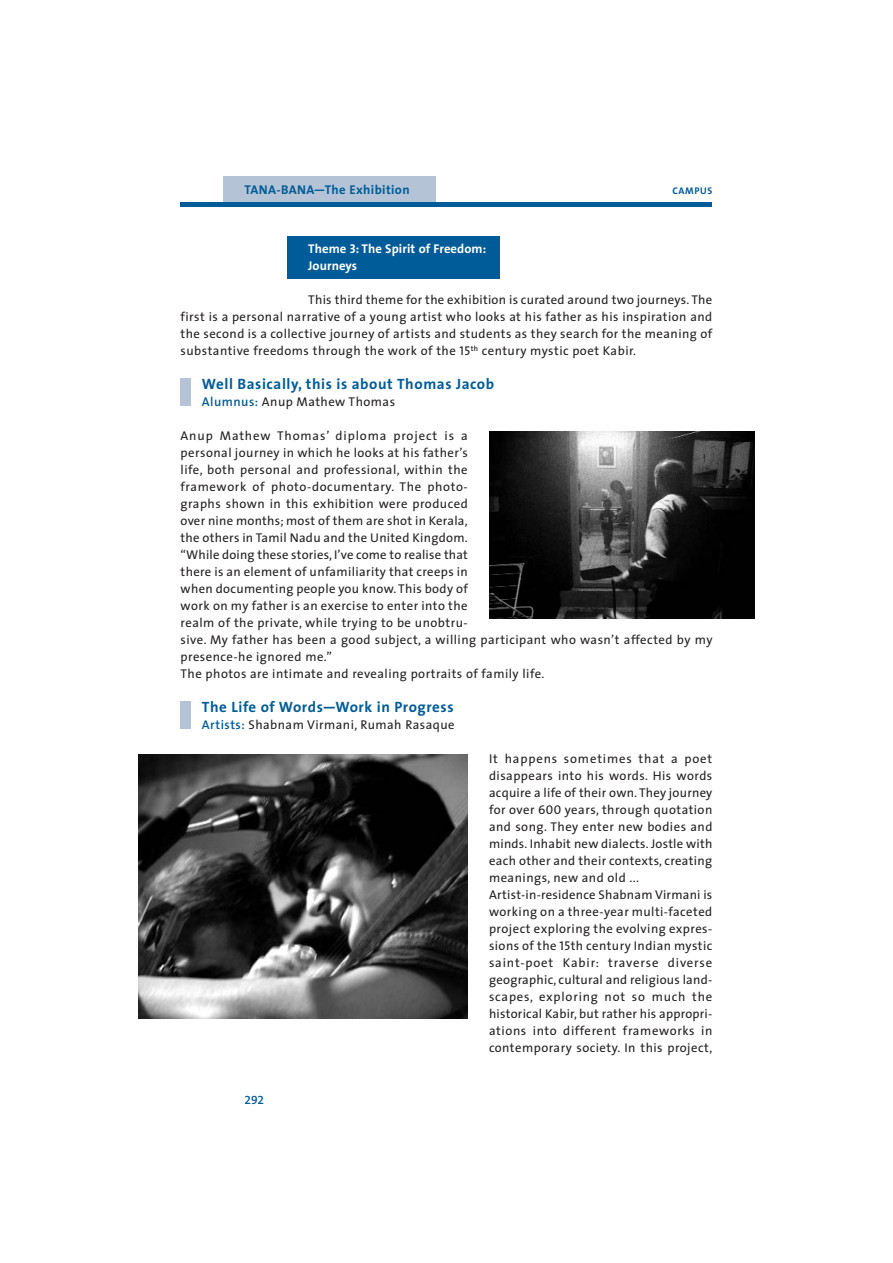
<style>
.page{position:relative;width:893px;height:1263px;background:#fff}
.page>*{position:absolute;margin:0;border:0;box-sizing:border-box;transform-origin:0 0}
.t1{font:700 15px "The Sans";letter-spacing:.04em;color:#005c98}
.t2{font:12.75px/17px "The Sans";letter-spacing:.035em;color:#231f20}
.t3{font:700 12.75px/17px "The Sans";letter-spacing:.005em;color:#fff}
.t4{font:700 12.75px "The Sans";letter-spacing:.03em;color:#005c98}
.t5{font:12px "The Sans Semi Bold Expert";color:#005c98}
.t6{font:700 9.75px "The Sans";letter-spacing:.06em;color:#005c98}
.s1{font-family:"The Sans Bold Expert";font-weight:400}
.s2{font-family:"The Sans Bold Caps";font-weight:400}
.s3{font-family:"The Sans Caps"}
.s4{font-weight:600;color:#005c98}
</style>
<div class="page">
<div style="left:287px;top:236px;width:212px;height:43px;background:#005c98"></div>
<img style="left:138px;top:755px;width:330px;height:263px">
<img style="left:489px;top:432px;width:266px;height:187px">
<div style="left:181px;top:379px;width:10px;height:27px;background:#b4c3d5"></div>
<div style="left:181px;top:702px;width:10px;height:27px;background:#b4c3d5"></div>
<hr style="left:181px;top:202px;width:531px;height:4px;background:#005c98">
<div style="left:223px;top:177px;width:213px;height:25px;background:#b4c3d5"></div>
<p class="t4" style="left:244px;top:183px;width:167px">TANA-BANA<span class="s1">—</span>The Exhibition</p>
<p class="t6" style="left:672px;top:185px;width:41px">CAMPUS</p>
<p class="t3" style="left:308px;top:241px;width:179px">Theme <span class="s2">3</span>: The Spirit of Freedom:<br>Journeys</p>
<p class="t2" style="left:181px;top:293px;width:533px;text-align:justify;text-indent:128px">This third theme for the exhibition is curated around two journeys. The first is a personal narrative of a young artist who looks at his father as his inspiration and the second is a collective journey of artists and students as they search for the meaning of substantive freedoms through the work of the <span class="s3">15</span><sup>th</sup> century mystic poet Kabir.</p>
<p class="t1" style="left:202px;top:376px;width:294px">Well Basically, this is about Thomas Jacob</p>
<p class="t2" style="left:202px;top:395px;width:195px"><span class="s4">Alumnus:</span> Anup Mathew Thomas</p>
<p class="t2" style="left:181px;top:429px;width:533px">Anup Mathew Thomas’ diploma project is a<br>personal journey in which he looks at his father’s<br>life, both personal and professional, within the<br>framework of photo-documentary. The photo-<br>graphs shown in this exhibition were produced<br>over nine months; most of them are shot in Kerala,<br>the others in Tamil Nadu and the United Kingdom.<br>“While doing these stories, I’ve come to realise that<br>there is an element of unfamiliarity that creeps in<br>when documenting people you know. This body of<br>work on my father is an exercise to enter into the<br>realm of the private, while trying to be unobtru-<br>sive. My father has been a good subject, a willing participant who wasn’t affected by my presence-he ignored me.”<br>The photos are intimate and revealing portraits of family life.</p>
<p class="t1" style="left:202px;top:700px;width:253px">The Life of Words<span class="s1">—</span>Work in Progress</p>
<p class="t2" style="left:202px;top:718px;width:254px"><span class="s4">Artists:</span> Shabnam Virmani, Rumah Rasaque</p>
<p class="t2" style="left:489px;top:752px;width:225px">It happens sometimes that a poet disappears into his words. His words acquire a life of their own. They journey for over <span class="s3">600</span> years, through quotation and song. They enter new bodies and minds. Inhabit new dialects. Jostle with each other and their contexts, creating meanings, new and old ...<br>Artist-in-residence Shabnam Virmani is working on a three-year multi-faceted project exploring the evolving expres&shy;sions of the <span class="s3">15</span>th century Indian mystic saint-poet Kabir: traverse diverse geographic, cultural and religious land&shy;scapes, exploring not so much the historical Kabir, but rather his appropri&shy;ations into different frameworks in contemporary society. In this project,</p>
<p class="t5" style="left:244px;top:1092px;width:21px">292</p>
</div>
